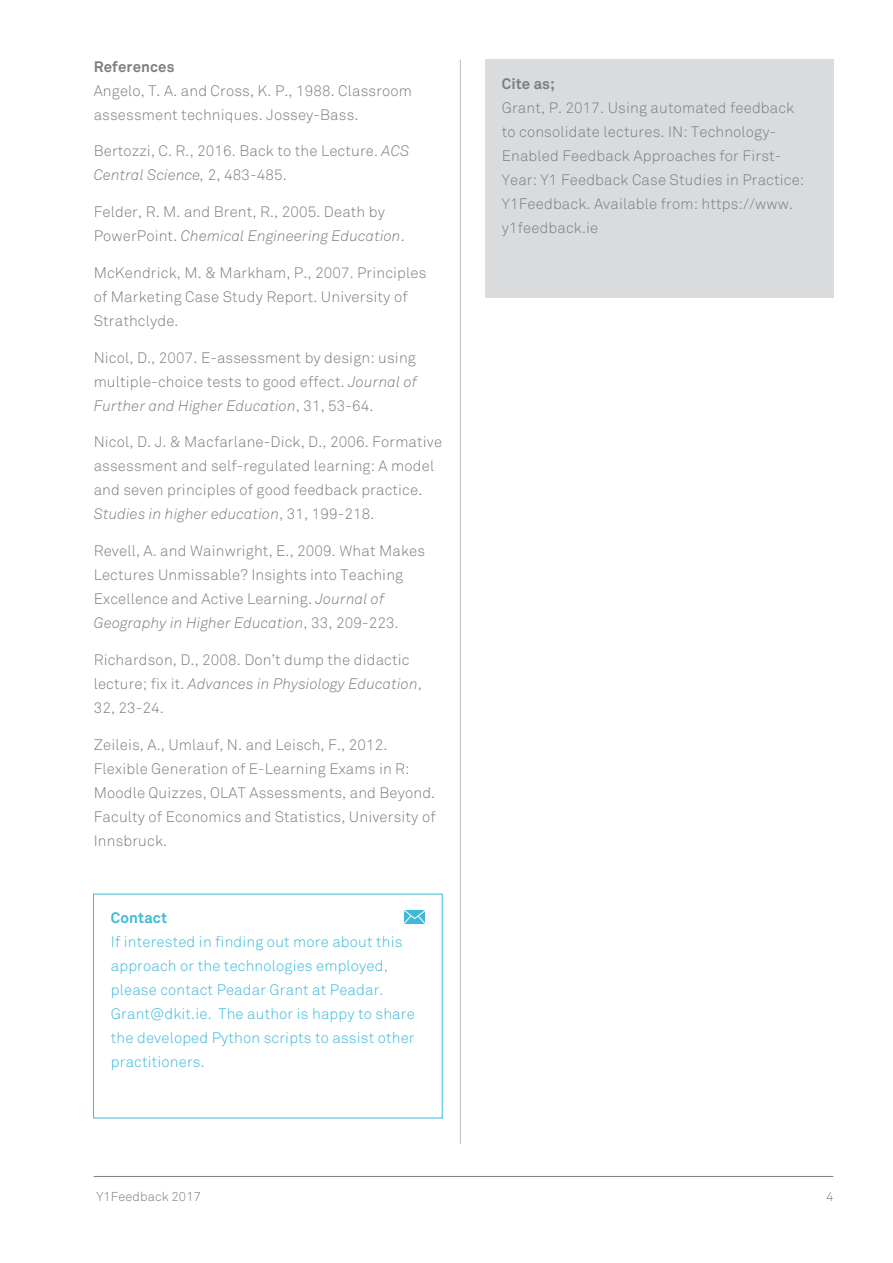
<style>
.page{position:relative;width:893px;height:1263px;background:#fff}
.page>*{position:absolute;margin:0;border:0;box-sizing:border-box;transform-origin:0 0}
.BODY{font:300 15px/24px "Akkurat";letter-spacing:.01em;color:#7b7d80}
.BODY-2{font:300 15px/24px "Akkurat";letter-spacing:.01em;color:#3dbad9}
.BODY-3{font:700 15px "Akkurat";letter-spacing:.01em;color:#7b7d80}
.BODY-4{font:700 15px "Akkurat";letter-spacing:.01em;color:#3dbad9}
.t1{font:300 12.75px "Akkurat";letter-spacing:.01em;color:#7b7d80}
.s1{font-style:italic}
</style>
<div class="page">
<hr style="left:94px;top:1176px;width:739px;height:1px;background:#7b7d80">
<hr style="left:460px;top:60px;width:1px;height:1084px;background:#babbbe">
<div style="left:93px;top:894px;width:350px;height:224px;border:1px solid #3dbad9"></div>
<svg style="left:404px;top:910px;width:21px;height:14px"></svg>
<div style="left:485px;top:60px;width:348px;height:238px;background:#dadbdd"></div>
<p class="BODY-3" style="left:94px;top:57px;width:82px">References</p>
<p class="BODY" style="left:94px;top:79px;width:320px">Angelo, T. A. and Cross, K. P., 1988. Classroom assessment techniques. Jossey-Bass.</p>
<p class="BODY" style="left:94px;top:139px;width:317px">Bertozzi, C. R., 2016. Back to the Lecture. <span class="s1">ACS<br>Central Science,</span> 2, 483-485.</p>
<p class="BODY" style="left:94px;top:200px;width:313px">Felder, R. M. and Brent, R., 2005. Death by<br>PowerPoint. <span class="s1">Chemical Engineering Education</span>.</p>
<p class="BODY" style="left:94px;top:261px;width:334px">McKendrick, M. &amp; Markham, P., 2007. Principles of Marketing Case Study Report. University of<br>Strathclyde.</p>
<p class="BODY" style="left:94px;top:346px;width:325px;text-align:justify">Nicol, D., 2007. E-assessment by design: using multiple-choice tests to good effect. <span class="s1">Journal of Further and Higher Education</span>, 31, 53-64.</p>
<p class="BODY" style="left:94px;top:430px;width:350px">Nicol, D. J. &amp; Macfarlane-Dick, D., 2006. Formative assessment and self-regulated learning: A model and seven principles of good feedback practice.<br><span class="s1">Studies in higher education</span>, 31, 199-218.</p>
<p class="BODY" style="left:94px;top:539px;width:333px">Revell, A. and Wainwright, E., 2009. What Makes Lectures Unmissable? Insights into Teaching Excellence and Active Learning. <span class="s1">Journal of Geography in Higher Education</span>, 33, 209-223.</p>
<p class="BODY" style="left:94px;top:648px;width:330px">Richardson, D., 2008. Don’t dump the didactic lecture; fix it. <span class="s1">Advances in Physiology Education</span>,<br>32, 23-24.</p>
<p class="BODY" style="left:94px;top:733px;width:343px">Zeileis, A., Umlauf, N. and Leisch, F., 2012.<br>Flexible Generation of E-Learning Exams in R:<br>Moodle Quizzes, OLAT Assessments, and Beyond.<br>Faculty of Economics and Statistics, University of Innsbruck.</p>
<p class="BODY-4" style="left:111px;top:909px;width:58px">Contact</p>
<p class="BODY-2" style="left:111px;top:930px;width:305px">If interested in finding out more about this approach or the technologies employed, please contact Peadar Grant at Peadar.<br>Grant@dkit.ie. The author is happy to share the developed Python scripts to assist other practitioners.</p>
<p class="BODY-3" style="left:502px;top:74px;width:55px">Cite as;</p>
<p class="BODY" style="left:502px;top:96px;width:304px">Grant, P. 2017. Using automated feedback to consolidate lectures. IN: Technology-Enabled Feedback Approaches for First-Year: Y1 Feedback Case Studies in Practice:<br>Y1Feedback. Available from: https://www. y1feedback.ie</p>
<p class="t1" style="left:97px;top:1189px;width:106px">Y1Feedback 2017</p>
<p class="t1" style="left:826px;top:1189px;width:9px">4</p>
</div>
